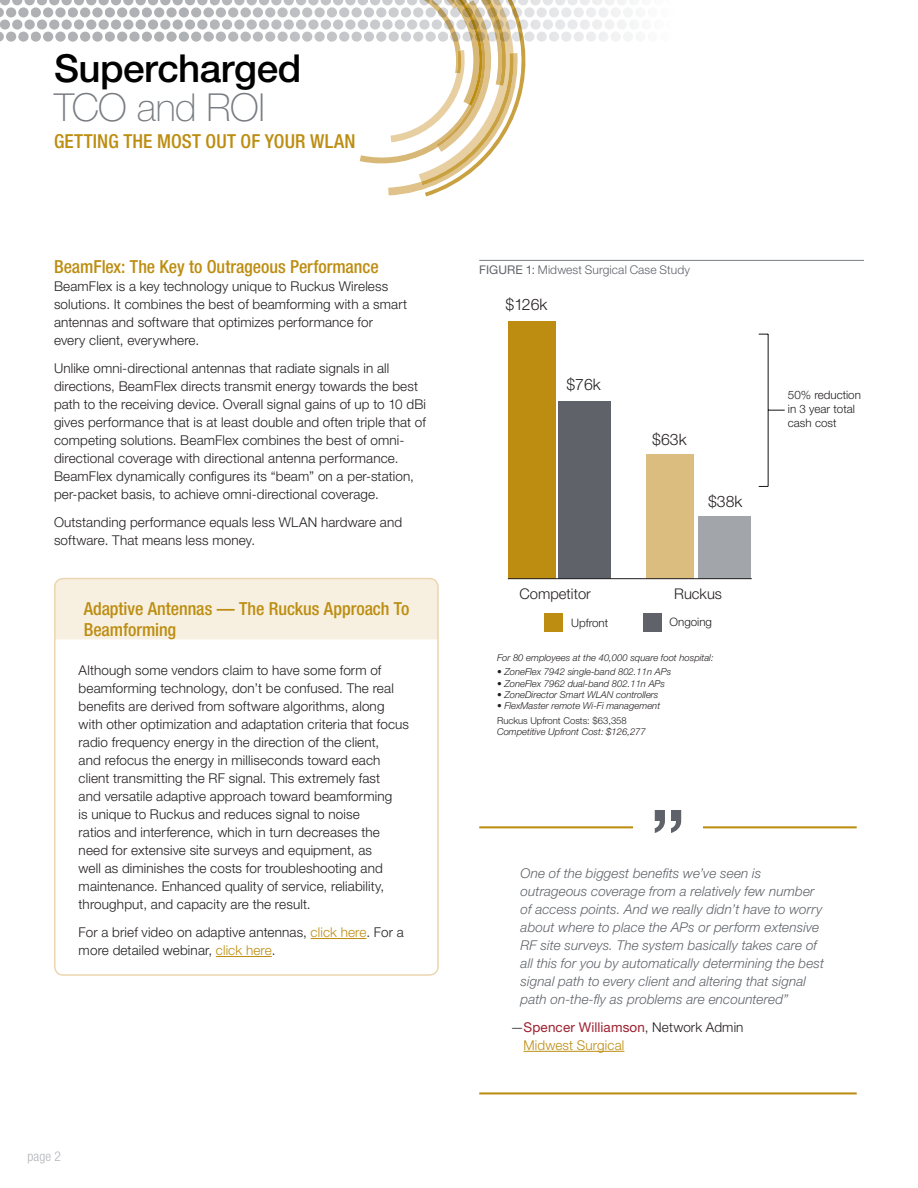
<style>
.page{position:relative;width:918px;height:1188px;background:#fff}
.page>*{position:absolute;margin:0;border:0;box-sizing:border-box;transform-origin:0 0}
.t1{font:500 81.6px "Helvetica Neue LT Std";color:#5f6369}
.t2{font:500 38.55px "Helvetica Neue LT Std";letter-spacing:-.01em;color:#010101}
.t3{font:100 38.55px "Helvetica Neue LT Std";letter-spacing:-.015em;color:#787c81}
.t4{font:500 condensed 19.35px "Helvetica Neue LT Std";letter-spacing:.005em;color:#bd8d11}
.wpBB_Subhead_b_GOLD{font:500 condensed 18px/21px "Helvetica Neue LT Std";letter-spacing:-.005em;color:#bd8d11}
.t5{font:300 15.75px "Helvetica Neue LT Std";color:#231f20}
.t6{font:300 14.7px "Helvetica Neue LT Std";color:#231f20}
.wpBB_100K_Body_Text{font:300 13.5px/18px "Helvetica Neue LT Std";letter-spacing:.01em;color:#231f20}
.wpBB_Body_quote_GRAY{font:italic 300 13.5px/18px "Helvetica Neue LT Std";letter-spacing:.01em;color:#5f6369}
.wpBB_100K_Body_Text-2{font:13.5px/18px "Helvetica Neue LT Std";letter-spacing:.01em;color:#9d2130}
.wpBB_Caption_Flush_L{font:300 condensed 13.5px "Helvetica Neue LT Std";color:#b1b4b9}
.wpBB_Figure_Callouts{font:300 12px "Helvetica Neue LT Std";letter-spacing:.01em;color:#5f6369}
.t7{font:300 11.55px/14px "Helvetica Neue LT Std";color:#231f20}
.t8{font:italic 300 9.45px/14.5px "Helvetica Neue LT Std";color:#231f20}
.s1{color:#bd8d11}
.s2{font-weight:400}
.s3{font-style:normal}
.s4{font-weight:300;color:#231f20}
.s5{font-weight:300;color:#bd8d11}
</style>
<div class="page">
<div style="left:0;top:0;width:10px;height:5px;background:#afb1b4"></div>
<div style="left:12px;top:0;width:10px;height:5px;background:#afb1b4"></div>
<svg style="left:24px;top:0;width:11px;height:5px"></svg>
<div style="left:37px;top:0;width:10px;height:5px;background:#afb1b4"></div>
<div style="left:49px;top:0;width:10px;height:5px;background:#afb1b4"></div>
<div style="left:62px;top:0;width:10px;height:5px;background:#afb1b4"></div>
<div style="left:74px;top:0;width:10px;height:5px;background:#afb1b4"></div>
<div style="left:86px;top:0;width:10px;height:5px;background:#afb1b4"></div>
<div style="left:99px;top:0;width:10px;height:5px;background:#afb1b4"></div>
<div style="left:111px;top:0;width:10px;height:5px;background:#afb1b4"></div>
<div style="left:123px;top:0;width:10px;height:5px;background:#afb1b4"></div>
<div style="left:136px;top:0;width:10px;height:5px;background:#afb1b4"></div>
<div style="left:148px;top:0;width:10px;height:5px;background:#afb1b4"></div>
<svg style="left:160px;top:0;width:11px;height:5px"></svg>
<svg style="left:0;top:7px;width:4px;height:10px"></svg>
<svg style="left:6px;top:7px;width:10px;height:10px"></svg>
<svg style="left:18px;top:7px;width:11px;height:10px"></svg>
<svg style="left:31px;top:7px;width:10px;height:10px"></svg>
<svg style="left:43px;top:7px;width:10px;height:10px"></svg>
<svg style="left:55px;top:7px;width:11px;height:10px"></svg>
<svg style="left:68px;top:7px;width:10px;height:10px"></svg>
<svg style="left:80px;top:7px;width:10px;height:10px"></svg>
<svg style="left:92px;top:7px;width:11px;height:10px"></svg>
<svg style="left:105px;top:7px;width:10px;height:10px"></svg>
<svg style="left:117px;top:7px;width:10px;height:10px"></svg>
<svg style="left:129px;top:7px;width:11px;height:10px"></svg>
<svg style="left:142px;top:7px;width:10px;height:10px"></svg>
<svg style="left:154px;top:7px;width:10px;height:10px"></svg>
<svg style="left:166px;top:7px;width:11px;height:10px"></svg>
<svg style="left:0;top:19px;width:10px;height:11px"></svg>
<svg style="left:12px;top:19px;width:10px;height:11px"></svg>
<svg style="left:24px;top:19px;width:11px;height:11px"></svg>
<svg style="left:37px;top:19px;width:10px;height:11px"></svg>
<svg style="left:49px;top:19px;width:10px;height:11px"></svg>
<svg style="left:62px;top:19px;width:10px;height:11px"></svg>
<svg style="left:74px;top:19px;width:10px;height:11px"></svg>
<svg style="left:86px;top:19px;width:10px;height:11px"></svg>
<svg style="left:99px;top:19px;width:10px;height:11px"></svg>
<svg style="left:111px;top:19px;width:10px;height:11px"></svg>
<svg style="left:123px;top:19px;width:10px;height:11px"></svg>
<svg style="left:136px;top:19px;width:10px;height:11px"></svg>
<svg style="left:148px;top:19px;width:10px;height:11px"></svg>
<svg style="left:160px;top:19px;width:11px;height:11px"></svg>
<svg style="left:0;top:32px;width:4px;height:10px"></svg>
<div style="left:6px;top:32px;width:10px;height:10px;background:#afb1b4;border-radius:5px"></div>
<svg style="left:18px;top:32px;width:11px;height:10px"></svg>
<div style="left:31px;top:32px;width:10px;height:10px;background:#afb1b4;border-radius:5px"></div>
<div style="left:43px;top:32px;width:10px;height:10px;background:#afb1b4;border-radius:5px"></div>
<svg style="left:55px;top:32px;width:11px;height:10px"></svg>
<div style="left:68px;top:32px;width:10px;height:10px;background:#afb1b4;border-radius:5px"></div>
<div style="left:80px;top:32px;width:10px;height:10px;background:#afb1b4;border-radius:5px"></div>
<svg style="left:92px;top:32px;width:11px;height:10px"></svg>
<div style="left:105px;top:32px;width:10px;height:10px;background:#afb1b4;border-radius:5px"></div>
<div style="left:117px;top:32px;width:10px;height:10px;background:#afb1b4;border-radius:5px"></div>
<svg style="left:129px;top:32px;width:11px;height:10px"></svg>
<div style="left:142px;top:32px;width:10px;height:10px;background:#afb1b4;border-radius:5px"></div>
<div style="left:154px;top:32px;width:10px;height:10px;background:#afb1b4;border-radius:5px"></div>
<svg style="left:166px;top:32px;width:11px;height:10px"></svg>
<svg style="left:173px;top:0;width:458px;height:196px"></svg>
<div style="left:558px;top:401px;width:53px;height:178px;background:#5f6369"></div>
<div style="left:698px;top:517px;width:52px;height:62px;background:#a2a5aa"></div>
<div style="left:508px;top:321px;width:47px;height:258px;background:#bd8d11"></div>
<div style="left:544px;top:613px;width:19px;height:19px;background:#bd8d11"></div>
<div style="left:646px;top:454px;width:47px;height:125px;background:#dbbd80"></div>
<div style="left:643px;top:613px;width:19px;height:19px;background:#5f6369"></div>
<hr style="left:508px;top:578px;width:244px;height:1px;background:#231f20">
<hr style="left:768px;top:334px;width:1px;height:152px;background:#231f20">
<svg style="left:769px;top:410px;width:16px;height:1px"></svg>
<hr style="left:479px;top:260px;width:385px;height:1px;background:#787c81">
<div style="left:55px;top:579px;width:382px;height:60px;background:#f7f0e0"></div>
<div style="left:54px;top:578px;width:385px;height:398px;border:2px solid #ebd6af;border-radius:9px"></div>
<hr style="left:311px;top:938px;width:55px;height:1px;background:#bd8d11">
<hr style="left:216px;top:956px;width:56px;height:1px;background:#bd8d11">
<hr style="left:479px;top:826px;width:378px;height:2px;background:#bd8d11">
<hr style="left:479px;top:1092px;width:378px;height:2px;background:#bd8d11">
<div style="left:633px;top:810px;width:70px;height:126px;background:#fff"></div>
<hr style="left:523px;top:1051px;width:101px;height:1px;background:#bd8d11">
<h2 class="t2" style="left:54px;top:45px;width:249px">Supercharged</h2>
<h2 class="t3" style="left:54px;top:85px;width:212px">TCO and ROI</h2>
<h3 class="t4" style="left:54px;top:129px;width:303px">GETTING THE MOST OUT OF YOUR WLAN</h3>
<p class="wpBB_Subhead_b_GOLD" style="left:54px;top:256px;width:326px">BeamFlex: The Key to Outrageous Performance</p>
<p class="wpBB_100K_Body_Text" style="left:54px;top:277px;width:355px">BeamFlex is a key technology unique to Ruckus Wireless solutions. It combines the best of beamforming with a smart antennas and software that optimizes performance for every client, everywhere.</p>
<p class="wpBB_100K_Body_Text" style="left:54px;top:359px;width:374px">Unlike omni-directional antennas that radiate signals in all directions, BeamFlex directs transmit energy towards the best path to the receiving device. Overall signal gains of up to 10 dBi gives performance that is at least double and often triple that of competing solutions. BeamFlex combines the best of omni&shy;directional coverage with directional antenna performance.<br>BeamFlex dynamically configures its “beam” on a per-station, per-packet basis, to achieve omni-directional coverage.</p>
<p class="wpBB_100K_Body_Text" style="left:54px;top:513px;width:350px">Outstanding performance equals less WLAN hardware and software. That means less money.</p>
<p class="wpBB_Subhead_b_GOLD" style="left:84px;top:598px;width:327px">Adaptive Antennas — The Ruckus Approach To<br>Beamforming</p>
<p class="wpBB_100K_Body_Text" style="left:79px;top:661px;width:332px">Although some vendors claim to have some form of beamforming technology, don’t be confused. The real benefits are derived from software algorithms, along with other optimization and adaptation criteria that focus radio frequency energy in the direction of the client,<br>and refocus the energy in milliseconds toward each client transmitting the RF signal. This extremely fast<br>and versatile adaptive approach toward beamforming<br>is unique to Ruckus and reduces signal to noise<br>ratios and interference, which in turn decreases the need for extensive site surveys and equipment, as<br>well as diminishes the costs for troubleshooting and maintenance. Enhanced quality of service, reliability, throughput, and capacity are the result.</p>
<p class="wpBB_100K_Body_Text" style="left:79px;top:923px;width:327px">For a brief video on adaptive antennas, <span class="s1">click here</span>. For a more detailed webinar, <span class="s1">click here</span>.</p>
<p class="wpBB_Caption_Flush_L" style="left:28px;top:1148px;width:35px">page 2</p>
<p class="wpBB_Figure_Callouts" style="left:479px;top:263px;width:212px"><span class="s2">FIGURE 1:</span> Midwest Surgical Case Study</p>
<p class="t5" style="left:506px;top:295px;width:43px">$126k</p>
<p class="t5" style="left:566px;top:375px;width:36px">$76k</p>
<p class="t5" style="left:652px;top:430px;width:36px">$63k</p>
<p class="t5" style="left:708px;top:492px;width:36px">$38k</p>
<p class="t7" style="left:788px;top:388px;width:75px">50% reduction in 3 year total cash cost</p>
<p class="t6" style="left:520px;top:585px;width:73px">Competitor</p>
<p class="t7" style="left:571px;top:616px;width:39px">Upfront</p>
<p class="t7" style="left:670px;top:615px;width:44px">Ongoing</p>
<p class="t6" style="left:674px;top:585px;width:49px">Ruckus</p>
<p class="t8" style="left:497px;top:650px;width:218px">For 80 employees at the 40,000 square foot hospital:</p>
<p class="t8" style="left:497px;top:664px;width:176px">• ZoneFlex 7942 single-band 802.11n APs</p>
<p class="t8" style="left:497px;top:676px;width:170px">• ZoneFlex 7962 dual-band 802.11n APs</p>
<p class="t8" style="left:497px;top:687px;width:163px">• ZoneDirector Smart WLAN controllers</p>
<p class="t8" style="left:497px;top:699px;width:165px">• FlexMaster remote Wi-Fi management<br><span class="s3">Ruckus Upfront Costs: $63,358</span></p>
<p class="t8" style="left:497px;top:725px;width:150px">Competitive Upfront Cost: $126,277</p>
<p class="t1" style="left:650px;top:791px;width:38px">”</p>
<p class="wpBB_Body_quote_GRAY" style="left:521px;top:864px;width:242px">One of the biggest benefits we’ve seen is</p>
<p class="wpBB_Body_quote_GRAY" style="left:521px;top:882px;width:305px">outrageous coverage from a relatively few number of access points. And we really didn’t have to worry about where to place the APs or perform extensive RF site surveys. The system basically takes care of all this for you by automatically determining the best signal path to every client and altering that signal path on-the-fly as problems are encountered”</p>
<p class="wpBB_100K_Body_Text-2" style="left:523px;top:1018px;width:222px;text-indent:-13px"><span class="s4">—</span>Spencer Williamson<span class="s4">, Network Admin<br></span><span class="s5">Midwest Surgical</span></p>
</div>
